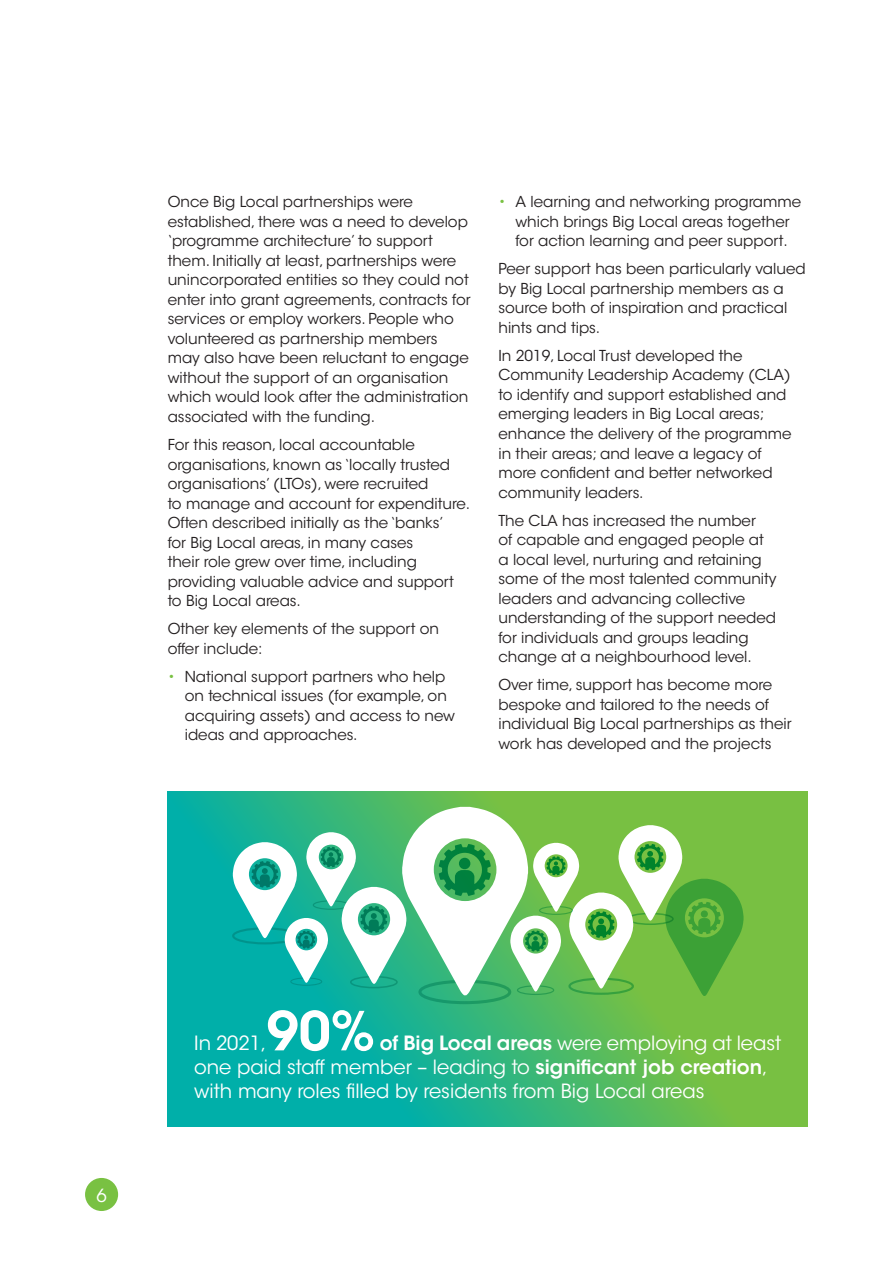
<style>
.page{position:relative;width:893px;height:1263px;background:#fff}
.page>*{position:absolute;margin:0;border:0;box-sizing:border-box;transform-origin:0 0}
.t1{font:600 53.4px "ITC Avant Garde Std";color:#fff}
.t2{font:19.5px/24px "ITC Avant Garde Std";color:#fff}
.t3{font:18px "ITC Avant Garde Std";color:#fff}
.t4{font:15px/19.5px "ITC Avant Garde Std";color:#231f20}
.s1{color:#79c142}
.s2{font-weight:600}
</style>
<div class="page">
<div style="left:85px;top:1178px;width:33px;height:33px;background:#79c142;border-radius:50%"></div>
<svg style="left:167px;top:792px;width:641px;height:335px;background:#38b777"></svg>
<div style="left:418px;top:980px;width:93px;height:24px;border:3px solid #00afa9;border-radius:50%"></div>
<div style="left:232px;top:927px;width:66px;height:17px;border:2px solid #00afa9;border-radius:50%"></div>
<svg style="left:233px;top:807px;width:510px;height:189px"></svg>
<div style="left:701px;top:910px;width:7px;height:7px;background:#3ca136;border-radius:50%"></div>
<p class="t4" style="left:168px;top:194px;width:304px">Once Big Local partnerships were established, there was a need to develop ‘programme architecture’ to support them. Initially at least, partnerships were unincorporated entities so they could not enter into grant agreements, contracts for services or employ workers. People who volunteered as partnership members may also have been reluctant to engage without the support of an organisation which would look after the administration associated with the funding.</p>
<p class="t4" style="left:168px;top:437px;width:304px">For this reason, local accountable organisations, known as ‘locally trusted organisations’ (LTOs), were recruited<br>to manage and account for expenditure.<br>Often described initially as the ‘banks’<br>for Big Local areas, in many cases<br>their role grew over time, including providing valuable advice and support to Big Local areas.</p>
<p class="t4" style="left:168px;top:621px;width:273px">Other key elements of the support on offer include:</p>
<p class="t4" style="left:185px;top:668px;width:272px;text-indent:-17px"><span class="s1">•</span> National support partners who help on technical issues (for example, on acquiring assets) and access to new ideas and approaches.</p>
<p class="t4" style="left:498px;top:194px;width:304px;text-align:center"><span class="s1">•</span> A learning and networking programme which brings Big Local areas together<br>for action learning and peer support.</p>
<p class="t4" style="left:498px;top:261px;width:309px">Peer support has been particularly valued by Big Local partnership members as a source both of inspiration and practical hints and tips.</p>
<p class="t4" style="left:498px;top:348px;width:294px">In 2019, Local Trust developed the Community Leadership Academy (CLA) to identify and support established and emerging leaders in Big Local areas; enhance the delivery of the programme in their areas; and leave a legacy of more confident and better networked community leaders.</p>
<p class="t4" style="left:498px;top:512px;width:280px">The CLA has increased the number<br>of capable and engaged people at a local level, nurturing and retaining some of the most talented community leaders and advancing collective understanding of the support needed for individuals and groups leading change at a neighbourhood level.</p>
<p class="t4" style="left:498px;top:677px;width:295px">Over time, support has become more bespoke and tailored to the needs of individual Big Local partnerships as their work has developed and the projects</p>
<p class="t3" style="left:96px;top:1188px;width:12px">6</p>
<h1 class="t1" style="left:267px;top:1010px;width:110px">90%</h1>
<h2 class="t2" style="left:194px;top:1034px;width:589px;text-indent:185px"><span class="s2">of Big Local areas</span> were employing at least one paid staff member – leading to <span class="s2">significant job creation</span>, with many roles filled by residents from Big Local areas</h2>
<h2 class="t2" style="left:194px;top:1034px;width:74px">In 2021,</h2>
</div>
